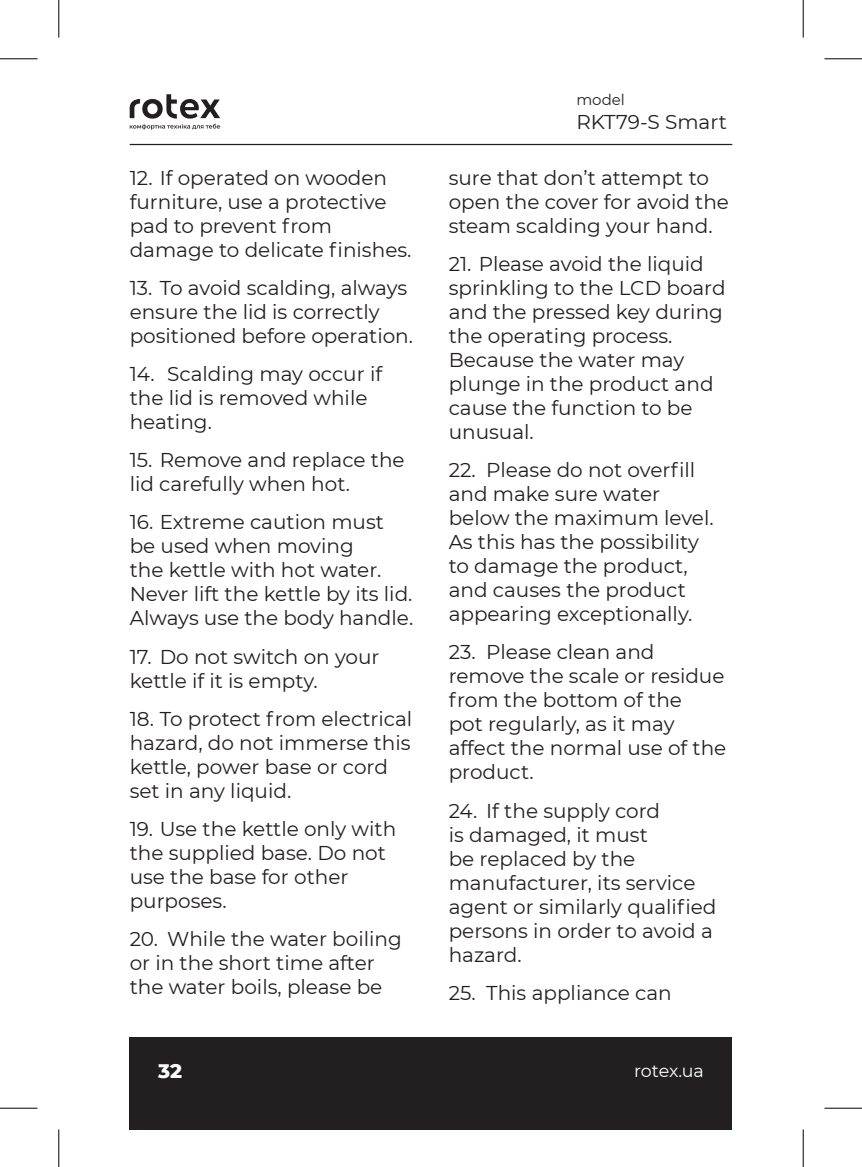
<style>
.page{position:relative;width:862px;height:1167px;background:#fff}
.page>*{position:absolute;margin:0;border:0;box-sizing:border-box;transform-origin:0 0}
.t1{font:20px/24px "Montserrat";color:#231f20}
.t2{font:800 20px "Montserrat";color:#fff}
.t3{font:17.5px "Montserrat";letter-spacing:-.015em;color:#fff}
.t4{font:15px "Montserrat";color:#231f20}
</style>
<div class="page">
<div style="left:130px;top:1037px;width:602px;height:92px;background:#231f20"></div>
<hr style="left:130px;top:144px;width:602px;height:1px;background:#231f20">
<svg style="left:130px;top:94px;width:90px;height:36px"></svg>
<hr style="left:0;top:58px;width:38px;height:1px;background:#000">
<hr style="left:824px;top:58px;width:38px;height:1px;background:#000">
<hr style="left:0;top:1107px;width:38px;height:1px;background:#000">
<hr style="left:824px;top:1107px;width:38px;height:1px;background:#000">
<hr style="left:58px;top:0;width:1px;height:37px;background:#000">
<hr style="left:58px;top:1129px;width:1px;height:37px;background:#000">
<hr style="left:802px;top:0;width:1px;height:37px;background:#000">
<hr style="left:802px;top:1129px;width:1px;height:37px;background:#000">
<p class="t1" style="left:130px;top:165px;width:283px">12. If operated on wooden furniture, use a protective pad to prevent from damage to delicate finishes.</p>
<p class="t1" style="left:130px;top:275px;width:285px">13. To avoid scalding, always ensure the lid is correctly positioned before operation.</p>
<p class="t1" style="left:130px;top:361px;width:254px">14. Scalding may occur if the lid is removed while heating.</p>
<p class="t1" style="left:130px;top:447px;width:276px">15. Remove and replace the lid carefully when hot.</p>
<p class="t1" style="left:130px;top:509px;width:285px">16. Extreme caution must be used when moving<br>the kettle with hot water.<br>Never lift the kettle by its lid.<br>Always use the body handle.</p>
<p class="t1" style="left:130px;top:644px;width:251px">17. Do not switch on your kettle if it is empty.</p>
<p class="t1" style="left:130px;top:706px;width:284px">18. To protect from electrical hazard, do not immerse this kettle, power base or cord set in any liquid.</p>
<p class="t1" style="left:130px;top:816px;width:268px">19. Use the kettle only with the supplied base. Do not use the base for other purposes.</p>
<p class="t1" style="left:130px;top:926px;width:274px">20. While the water boiling or in the short time after the water boils, please be</p>
<p class="t4" style="left:576px;top:90px;width:50px">model</p>
<p class="t1" style="left:576px;top:110px;width:152px">RKT79-S Smart</p>
<p class="t1" style="left:449px;top:165px;width:282px">sure that don’t attempt to open the cover for avoid the steam scalding your hand.</p>
<p class="t1" style="left:449px;top:251px;width:278px">21. Please avoid the liquid sprinkling to the LCD board and the pressed key during the operating process.<br>Because the water may plunge in the product and cause the function to be unusual.</p>
<p class="t1" style="left:449px;top:457px;width:266px">22. Please do not overfill and make sure water below the maximum level.<br>As this has the possibility to damage the product, and causes the product appearing exceptionally.</p>
<p class="t1" style="left:449px;top:639px;width:279px">23. Please clean and remove the scale or residue from the bottom of the<br>pot regularly, as it may affect the normal use of the product.</p>
<p class="t1" style="left:449px;top:797px;width:269px">24. If the supply cord<br>is damaged, it must<br>be replaced by the manufacturer, its service agent or similarly qualified persons in order to avoid a hazard.</p>
<p class="t1" style="left:449px;top:980px;width:224px">25. This appliance can</p>
<p class="t2" style="left:158px;top:1056px;width:25px">32</p>
<p class="t3" style="left:634px;top:1058px;width:71px">rotex.ua</p>
</div>
